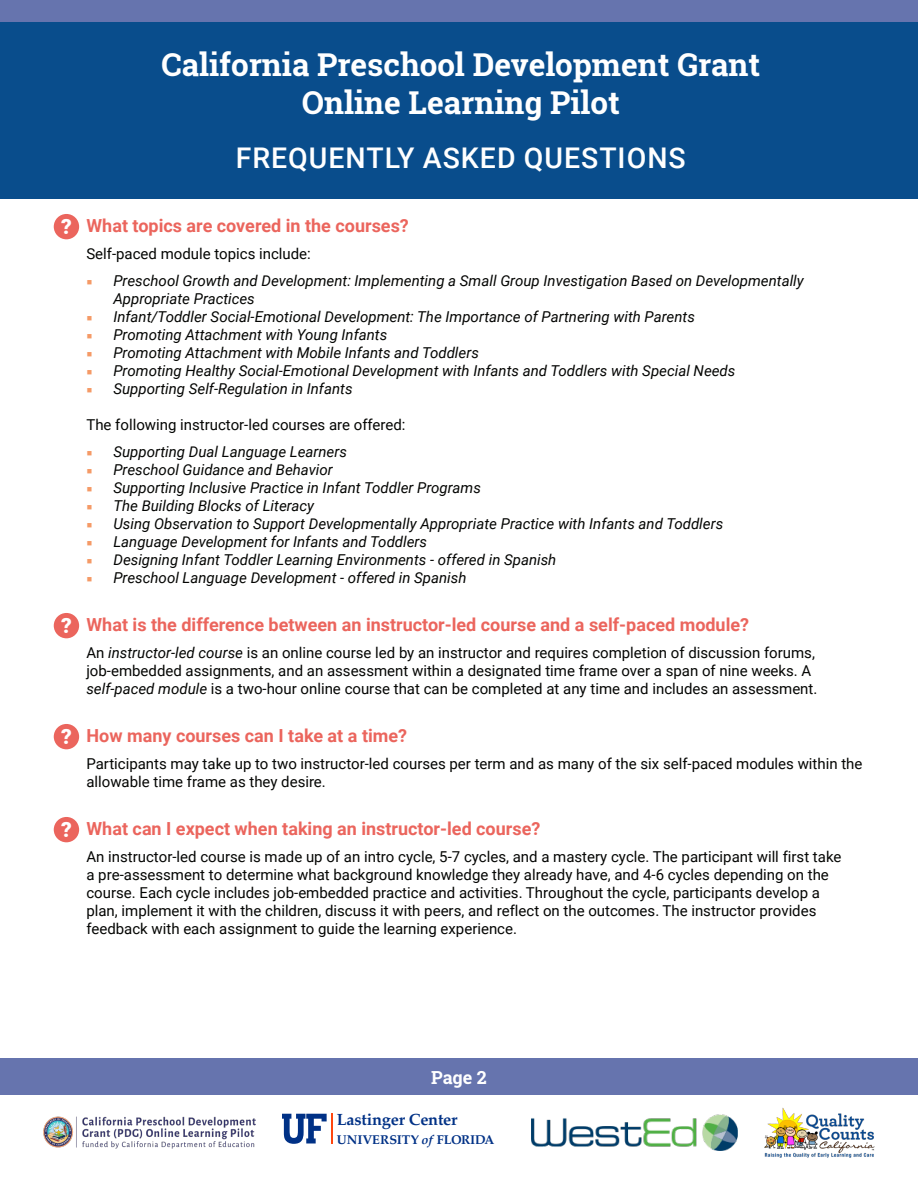
<style>
.page{position:relative;width:918px;height:1188px;background:#fff}
.page>*{position:absolute;margin:0;border:0;box-sizing:border-box;transform-origin:0 0}
.t1{font:700 31.5px/37.8px "Roboto Slab";color:#fff;text-align:center}
.t2{font:500 28.5px "Roboto";letter-spacing:.035em;color:#fff}
.t3{font:900 21px "Roboto";color:#fff}
.t4{font:700 18px "Roboto";color:#eb655d}
.t5{font:700 18px "Roboto Slab";color:#fff}
.t6{font:700 16.2px "Palatino";letter-spacing:-.01em;color:#003186}
.t7{font:15px/18px "Roboto";color:#040503}
.t8{font:italic 15px/18px "Roboto";color:#040503}
.t9{font:700 12.75px "Palatino";color:#003186}
.s1{font-family:"Minion Pro";font-style:normal;color:#f59a66}
.s2{font-style:italic}
.s3{font-style:inherit}
</style>
<div class="page">
<div style="left:0;top:0;width:918px;height:199px;background:#094d8c"></div>
<div style="left:0;top:0;width:918px;height:22px;background:#6674ae"></div>
<div style="left:0;top:1058px;width:918px;height:37px;background:#6674ae"></div>
<hr style="left:331px;top:1114px;width:2px;height:30px;background:#ff460f">
<svg style="left:282px;top:1114px;width:45px;height:30px"></svg>
<img style="left:532px;top:1114px;width:206px;height:37px">
<img style="left:764px;top:1107px;width:111px;height:51px">
<img style="left:43px;top:1116px;width:213px;height:33px">
<div style="left:54px;top:214px;width:25px;height:25px;background:#eb655d;border-radius:50%"></div>
<div style="left:54px;top:613px;width:25px;height:25px;background:#eb655d;border-radius:50%"></div>
<div style="left:54px;top:724px;width:25px;height:25px;background:#eb655d;border-radius:50%"></div>
<div style="left:54px;top:817px;width:25px;height:25px;background:#eb655d;border-radius:50%"></div>
<h1 class="t1" style="left:161px;top:45px;width:600px">California Preschool Development Grant<br>Online Learning Pilot</h1>
<h2 class="t2" style="left:236px;top:137px;width:452px">FREQUENTLY ASKED QUESTIONS</h2>
<p class="t3" style="left:61px;top:212px;width:12px">?</p>
<p class="t4" style="left:87px;top:213px;width:324px">What topics are covered in the courses?</p>
<p class="t7" style="left:86px;top:244px;width:226px">Self-paced module topics include:</p>
<p class="t8" style="left:113px;top:271px;width:692px;text-indent:-27px"><span class="s1">■</span> Preschool Growth and Development: Implementing a Small Group Investigation Based on Developmentally<br>Appropriate Practices</p>
<p class="t8" style="left:86px;top:307px;width:610px"><span class="s1">■</span> Infant/Toddler Social-Emotional Development: The Importance of Partnering with Parents</p>
<p class="t8" style="left:86px;top:325px;width:302px"><span class="s1">■</span> Promoting Attachment with Young Infants</p>
<p class="t8" style="left:86px;top:343px;width:394px"><span class="s1">■</span> Promoting Attachment with Mobile Infants and Toddlers</p>
<p class="t8" style="left:86px;top:361px;width:651px"><span class="s1">■</span> Promoting Healthy Social-Emotional Development with Infants and Toddlers with Special Needs</p>
<p class="t8" style="left:86px;top:379px;width:268px"><span class="s1">■</span> Supporting Self-Regulation in Infants</p>
<p class="t7" style="left:86px;top:415px;width:321px">The following instructor-led courses are offered:</p>
<p class="t8" style="left:86px;top:442px;width:262px"><span class="s1">■</span> Supporting Dual Language Learners</p>
<p class="t8" style="left:86px;top:460px;width:248px"><span class="s1">■</span> Preschool Guidance and Behavior</p>
<p class="t8" style="left:86px;top:478px;width:396px"><span class="s1">■</span> Supporting Inclusive Practice in Infant Toddler Programs</p>
<p class="t8" style="left:86px;top:496px;width:229px"><span class="s1">■</span> The Building Blocks of Literacy</p>
<p class="t8" style="left:86px;top:514px;width:638px"><span class="s1">■</span> Using Observation to Support Developmentally Appropriate Practice with Infants and Toddlers</p>
<p class="t8" style="left:86px;top:532px;width:342px"><span class="s1">■</span> Language Development for Infants and Toddlers</p>
<p class="t8" style="left:86px;top:550px;width:472px"><span class="s1">■</span> Designing Infant Toddler Learning Environments - offered in Spanish</p>
<p class="t8" style="left:86px;top:568px;width:382px"><span class="s1">■</span> Preschool Language Development - offered in Spanish</p>
<p class="t3" style="left:61px;top:611px;width:12px">?</p>
<p class="t4" style="left:87px;top:612px;width:664px">What is the difference between an instructor-led course and a self-paced module?</p>
<p class="t7" style="left:86px;top:643px;width:730px">An <span class="s2">instructor-led course</span> is an online course led by an instructor and requires completion of discussion forums, job-embedded assignments, and an assessment within a designated time frame over a span of nine weeks. A</p>
<p class="t7" style="left:86px;top:679px;width:733px"><span class="s2">self-paced module</span> is a two-hour online course that can be completed at any time and includes an assessment.</p>
<p class="t3" style="left:61px;top:722px;width:12px">?</p>
<p class="t4" style="left:87px;top:723px;width:322px">How many courses can I take at a time?</p>
<p class="t7" style="left:86px;top:754px;width:778px">Participants may take up to two instructor-led courses per term and as many of the six self-paced modules within the allowable time frame as they desire.</p>
<p class="t3" style="left:61px;top:815px;width:12px">?</p>
<p class="t4" style="left:87px;top:816px;width:455px">What can I expect when taking an instructor-led course?</p>
<p class="t7" style="left:86px;top:847px;width:757px">An instructor-led course is made up of an intro cycle, 5-7 cycles, and a mastery cycle. The participant will first take a pre-assessment to determine what background knowledge the<span class="s3">y</span> already have, and 4-6 cycles depending on the course. Each cycle includes job-embedded practice and activities. Throughout the cycle, participants develop a plan, implement it with the children, discuss it with peers, and reflect on the outcomes. The instructor provides feedback with each assignment to guide the learning experience.</p>
<p class="t5" style="left:431px;top:1065px;width:57px">Page 2</p>
<p class="t6" style="left:337px;top:1106px;width:122px">Lastinger Center</p>
<p class="t9" style="left:337px;top:1128px;width:159px">UNIVERSITY <span class="s2">of</span> FLORIDA</p>
</div>
